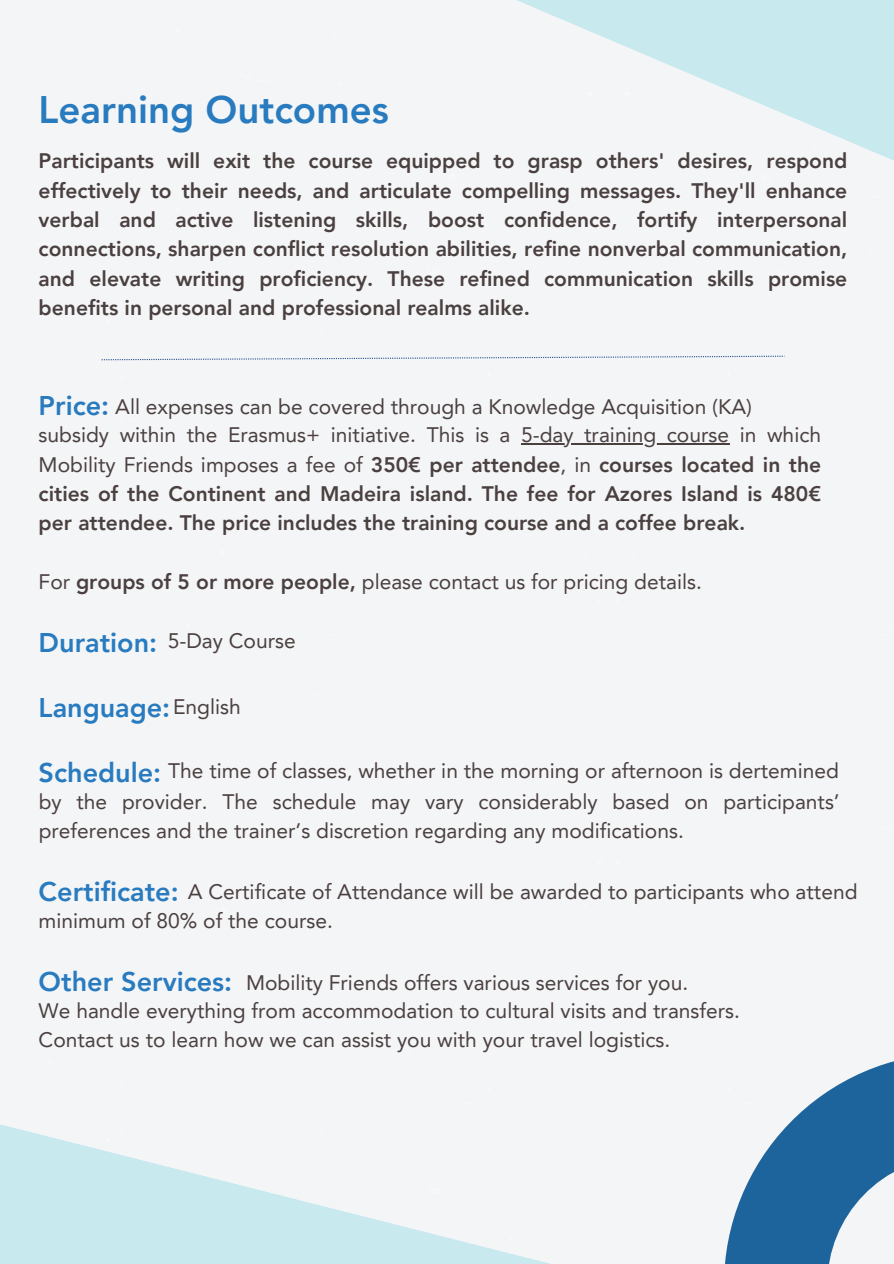
<style>
.page{position:relative;width:894px;height:1264px;background:#fff}
.page>*{position:absolute;margin:0;border:0;box-sizing:border-box;transform-origin:0 0}
.t1{font:800 38.4px "Avenir LT Pro";color:#297bbf}
.t2{font:800 27px "Avenir LT Pro";color:#297bbf}
.t3{font:800 21px/29.2px "Avenir LT Pro";color:#4b4040;text-align:justify}
.t4{font:21px/29.2px "Avenir LT Pro";color:#4b4040}
.s1{font-weight:400}
.s2{font-weight:800}
</style>
<div class="page">
<div style="left:0;top:267px;width:893px;height:996px;background:#f4f5f7"></div>
<svg style="left:681px;top:1057px;width:212px;height:206px"></svg>
<svg style="left:0;top:0;width:893px;height:267px;fill:#f4f5f7"></svg>
<svg style="left:0;top:868px;width:620px;height:395px;fill:#f4f5f7"></svg>
<svg style="left:102px;top:356px;width:682px;height:4px"></svg>
<hr style="left:521px;top:443px;width:208px;height:1px;background:#4b4040">
<h1 class="t1" style="left:39px;top:94px;width:351px">Learning Outcomes</h1>
<h3 class="t3" style="left:39px;top:148px;width:810px">Participants will exit the course equipped to grasp others' desires, respond effectively to their needs, and articulate compelling messages. They'll enhance verbal and active listening skills, boost confidence, fortify interpersonal connections, sharpen conflict resolution abilities, refine nonverbal communication, and elevate writing proficiency. These refined communication skills promise benefits in personal and professional realms alike.</h3>
<h2 class="t2" style="left:39px;top:395px;width:72px">Price:</h2>
<p class="t4" style="left:39px;top:422px;width:473px">subsidy within the Erasmus+ initiative. This is a</p>
<p class="t4" style="left:115px;top:394px;width:638px">All expenses can be covered through a Knowledge Acquisition (KA)</p>
<p class="t3" style="left:39px;top:422px;width:783px;text-indent:482px"><span class="s1">5-day training course in which Mobility Friends imposes a fee of</span> 350€ per attendee<span class="s1">, in</span> courses located in the cities of the Continent and Madeira island. The fee for Azores Island is 480€ per attendee. The price includes the training course and a coffee break.</p>
<p class="t4" style="left:39px;top:568px;width:664px">For <span class="s2">groups of 5 or more people,</span> please contact us for pricing details.</p>
<h2 class="t2" style="left:39px;top:631px;width:120px">Duration:</h2>
<p class="t4" style="left:168px;top:628px;width:129px">5-Day Course</p>
<p class="t2" style="left:39px;top:696px;width:133px">Language:</p>
<p class="t4" style="left:173px;top:694px;width:69px">English</p>
<h2 class="t2" style="left:39px;top:761px;width:124px">Schedule:</h2>
<p class="t4" style="left:168px;top:758px;width:672px">The time of classes, whether in the morning or afternoon is dertemined</p>
<p class="t4" style="left:39px;top:788px;width:802px">by the provider. The schedule may vary considerably based on participants’ preferences and the trainer’s discretion regarding any modifications.</p>
<h2 class="t2" style="left:39px;top:880px;width:142px">Certificate:</h2>
<p class="t4" style="left:188px;top:879px;width:671px">A Certificate of Attendance will be awarded to participants who attend</p>
<p class="t4" style="left:39px;top:908px;width:296px">minimum of 80% of the course.</p>
<h2 class="t2" style="left:39px;top:970px;width:195px">Other Services:</h2>
<p class="t4" style="left:39px;top:998px;width:702px">We handle everything from accommodation to cultural visits and transfers.</p>
<h2 class="t4" style="left:39px;top:1027px;width:633px">Contact us to learn how we can assist you with your travel logistics.</h2>
<p class="t4" style="left:246px;top:969px;width:443px">Mobility Friends offers various services for you.</p>
</div>
